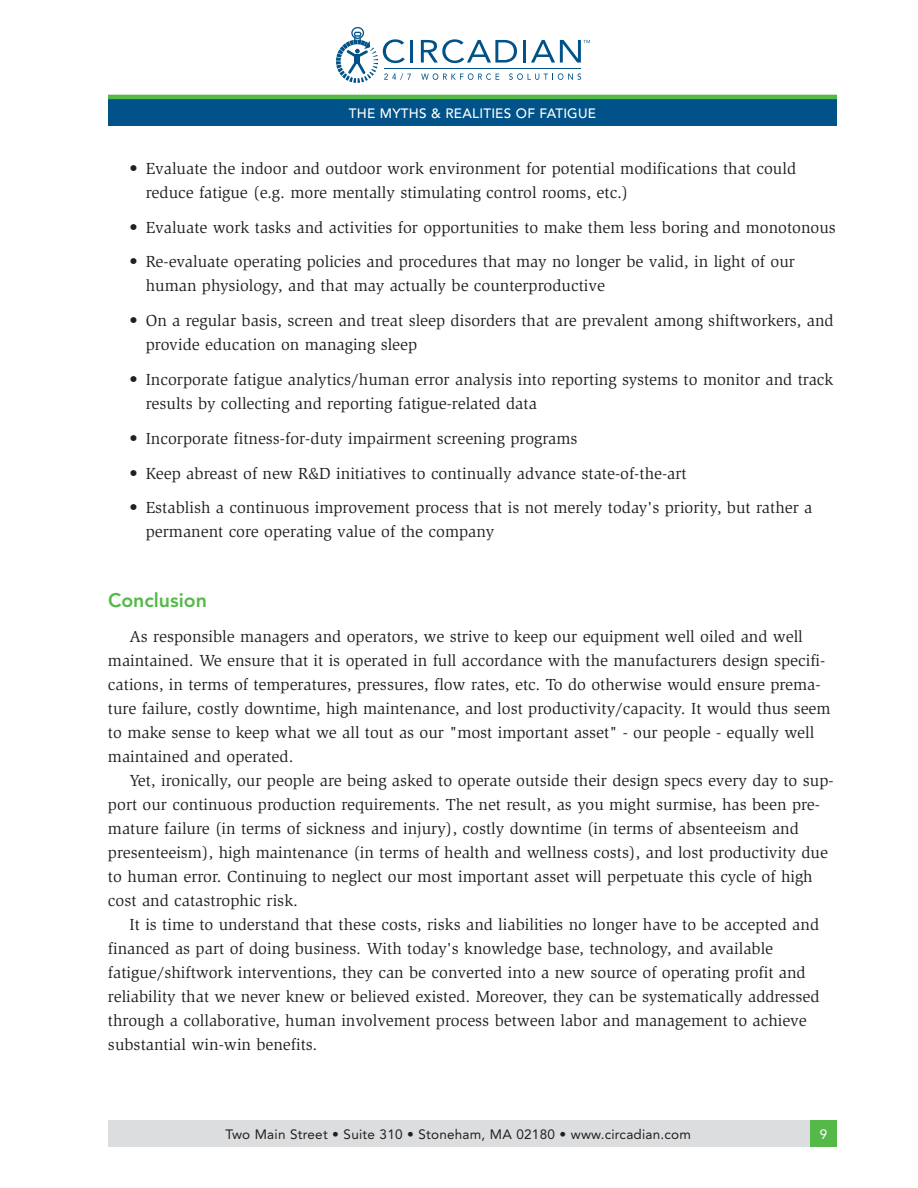
<style>
.page{position:relative;width:918px;height:1188px;background:#fff}
.page>*{position:absolute;margin:0;border:0;box-sizing:border-box;transform-origin:0 0}
.t1{font:800 19.5px "Avenir";color:#54b948}
.t2{font:16.5px/24px "Slimbach";color:#231f20}
.t3{font:13.5px "Avenir";letter-spacing:.015em;color:#231f20}
.t4{font:500 13.5px "Avenir";letter-spacing:.015em;color:#fff}
.t5{font:13.5px "Avenir";color:#fff}
</style>
<div class="page">
<hr style="left:410px;top:40px;width:3px;height:23px;background:#005288">
<svg style="left:421px;top:39px;width:96px;height:24px"></svg>
<hr style="left:523px;top:40px;width:3px;height:23px;background:#005288">
<svg style="left:421px;top:73px;width:78px;height:7px"></svg>
<svg style="left:509px;top:73px;width:72px;height:7px"></svg>
<hr style="left:384px;top:68px;width:197px;height:1px;background:#005288">
<svg style="left:336px;top:27px;width:75px;height:56px"></svg>
<svg style="left:531px;top:40px;width:59px;height:23px"></svg>
<div style="left:108px;top:99px;width:729px;height:27px;background:#005288"></div>
<hr style="left:108px;top:95px;width:729px;height:4px;background:#54b948">
<div style="left:108px;top:1120px;width:729px;height:28px;background:#dcddde"></div>
<div style="left:810px;top:1120px;width:27px;height:28px;background:#54b948"></div>
<p class="t4" style="left:349px;top:108px;width:249px">THE MYTHS &amp; REALITIES OF FATIGUE</p>
<p class="t2" style="left:146px;top:158px;width:652px;text-indent:-16px">• Evaluate the indoor and outdoor work environment for potential modifications that could reduce fatigue (e.g. more mentally stimulating control rooms, etc.)</p>
<p class="t2" style="left:130px;top:216px;width:708px">• Evaluate work tasks and activities for opportunities to make them less boring and monotonous</p>
<p class="t2" style="left:146px;top:251px;width:651px;text-indent:-16px">• Re-evaluate operating policies and procedures that may no longer be valid, in light of our human physiology, and that may actually be counterproductive</p>
<p class="t2" style="left:146px;top:310px;width:689px;text-indent:-16px">• On a regular basis, screen and treat sleep disorders that are prevalent among shiftworkers, and provide education on managing sleep</p>
<p class="t2" style="left:146px;top:369px;width:689px;text-indent:-16px">• Incorporate fatigue analytics/human error analysis into reporting systems to monitor and track results by collecting and reporting fatigue-related data</p>
<p class="t2" style="left:130px;top:428px;width:450px">• Incorporate fitness-for-duty impairment screening programs</p>
<p class="t2" style="left:130px;top:462px;width:559px">• Keep abreast of new R&amp;D initiatives to continually advance state-of-the-art</p>
<p class="t2" style="left:146px;top:497px;width:668px;text-indent:-16px">• Establish a continuous improvement process that is not merely today's priority, but rather a permanent core operating value of the company</p>
<p class="t1" style="left:108px;top:592px;width:100px">Conclusion</p>
<p class="t2" style="left:108px;top:626px;width:724px;text-indent:22px">As responsible managers and operators, we strive to keep our equipment well oiled and well maintained. We ensure that it is operated in full accordance with the manufacturers design specifi&shy;cations, in terms of temperatures, pressures, flow rates, etc. To do otherwise would ensure prema&shy;ture failure, costly downtime, high maintenance, and lost productivity/capacity. It would thus seem to make sense to keep what we all tout as our "most important asset" - our people - equally well maintained and operated.</p>
<p class="t2" style="left:108px;top:770px;width:727px;text-indent:22px">Yet, ironically, our people are being asked to operate outside their design specs every day to sup&shy;port our continuous production requirements. The net result, as you might surmise, has been pre&shy;mature failure (in terms of sickness and injury), costly downtime (in terms of absenteeism and presenteeism), high maintenance (in terms of health and wellness costs), and lost productivity due to human error. Continuing to neglect our most important asset will perpetuate this cycle of high cost and catastrophic risk.</p>
<p class="t2" style="left:108px;top:914px;width:713px;text-indent:22px">It is time to understand that these costs, risks and liabilities no longer have to be accepted and financed as part of doing business. With today's knowledge base, technology, and available fatigue/shiftwork interventions, they can be converted into a new source of operating profit and reliability that we never knew or believed existed. Moreover, they can be systematically addressed through a collaborative, human involvement process between labor and management to achieve substantial win-win benefits.</p>
<p class="t3" style="left:226px;top:1129px;width:467px">Two Main Street • Suite 310 • Stoneham, MA 02180 • www.circadian.com</p>
<p class="t5" style="left:820px;top:1129px;width:9px">9</p>
</div>
